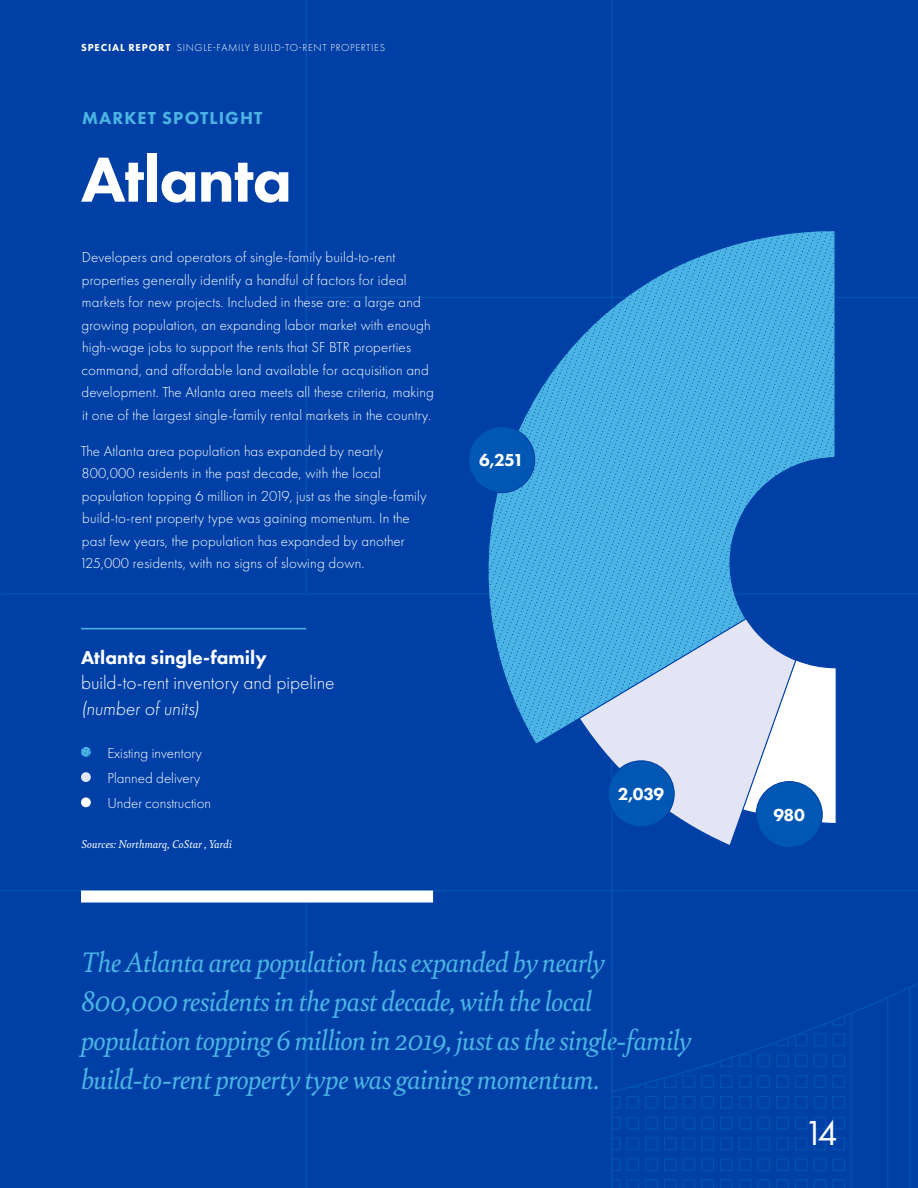
<style>
.page{position:relative;width:918px;height:1188px;background:#0040a6}
.page>*{position:absolute;margin:0;border:0;box-sizing:border-box;transform-origin:0 0}
.t1{font:800 66px "Futura PT";letter-spacing:-.02em;color:#fff}
.t2{font:36px "Futura PT";color:#fff}
.t3{font:italic 30px/39px "Bely";letter-spacing:-.02em;color:#4cb4e5}
.t4{font:300 19.5px "Futura PT";letter-spacing:-.005em;color:#fff}
.t5{font:800 19.5px "Futura PT";color:#fff}
.t6{font:italic 300 19.5px "Futura PT";letter-spacing:-.005em;color:#fff}
.t7{font:800 18px "Futura PT";letter-spacing:.06em;color:#4cb4e5}
.t8{font:800 18px "Futura PT";color:#fff}
.t9{font:300 15px/22.5px "Futura PT";letter-spacing:.01em;color:#fff}
.t10{font:italic 12px "Bely";letter-spacing:.01em;color:#fff}
.t11{font:300 10.5px "Futura PT";letter-spacing:.06em;color:#fff}
.s1{font-weight:800}
</style>
<div class="page">
<hr style="left:306px;top:0;width:1px;height:594px;background:#0058b4">
<hr style="left:306px;top:297px;width:612px;height:1px;background:#0058b4">
<hr style="left:1px;top:593px;width:917px;height:2px;background:#0058b4">
<hr style="left:1px;top:890px;width:917px;height:1px;background:#0058b4">
<hr style="left:611px;top:0;width:1px;height:1188px;background:#0058b4">
<svg style="left:475px;top:307px;width:137px;height:439px"></svg>
<div style="left:469px;top:427px;width:66px;height:66px;background:#0058b4;border-radius:50%"></div>
<div style="left:468px;top:426px;width:67px;height:67px;border:1px solid #0040a6;border-radius:50%"></div>
<hr style="left:81px;top:628px;width:225px;height:1px;background:#4cb4e5">
<svg style="left:81px;top:747px;width:10px;height:10px"></svg>
<div style="left:81px;top:797px;width:10px;height:10px;background:#fff;border-radius:50%"></div>
<div style="left:81px;top:772px;width:10px;height:10px;background:#e3e5f5;border-radius:50%"></div>
<svg style="left:612px;top:231px;width:306px;height:957px"></svg>
<hr style="left:306px;top:891px;width:1px;height:297px;background:#0058b4">
<div style="left:81px;top:891px;width:352px;height:12px;background:#fff"></div>
<p class="t11" style="left:81px;top:42px;width:306px"><span class="s1">SPECIAL REPORT</span> SINGLE-FAMILY BUILD-TO-RENT PROPERTIES</p>
<p class="t7" style="left:82px;top:107px;width:182px">MARKET SPOTLIGHT</p>
<h1 class="t1" style="left:81px;top:138px;width:213px">Atlanta</h1>
<p class="t9" style="left:82px;top:246px;width:354px">Developers and operators of single-family build-to-rent properties generally identify a handful of factors for ideal markets for new projects. Included in these are: a large and growing population, an expanding labor market with enough high-wage jobs to support the rents that SF BTR properties command, and affordable land available for acquisition and development. The Atlanta area meets all these criteria, making it one of the largest single-family rental markets in the country.</p>
<p class="t9" style="left:79px;top:439px;width:349px">The Atlanta area population has expanded by nearly 800,000 residents in the past decade, with the local population topping 6 million in 2019, just as the single-family build-to-rent property type was gaining momentum. In the past few years, the population has expanded by another 125,000 residents, with no signs of slowing down.</p>
<p class="t8" style="left:479px;top:449px;width:46px">6,251</p>
<h3 class="t5" style="left:81px;top:645px;width:187px">Atlanta single-family</h3>
<h3 class="t4" style="left:81px;top:672px;width:255px">build-to-rent inventory and pipeline</h3>
<h3 class="t6" style="left:81px;top:697px;width:120px">(number of units)</h3>
<p class="t9" style="left:107px;top:741px;width:96px">Existing inventory</p>
<p class="t9" style="left:107px;top:792px;width:105px">Under construction</p>
<p class="t9" style="left:107px;top:767px;width:94px">Planned delivery</p>
<p class="t10" style="left:81px;top:836px;width:153px">Sources: Northmarq, CoStar , Yardi</p>
<p class="t8" style="left:618px;top:783px;width:48px">2,039</p>
<h3 class="t3" style="left:81px;top:941px;width:612px">The Atlanta area population has expanded by nearly 800,000 residents in the past decade, with the local population topping 6 million in 2019, just as the single-family build-to-rent property type was gaining momentum.</h3>
<p class="t8" style="left:774px;top:804px;width:33px">980</p>
<h2 class="t2" style="left:809px;top:1111px;width:29px">14</h2>
</div>
